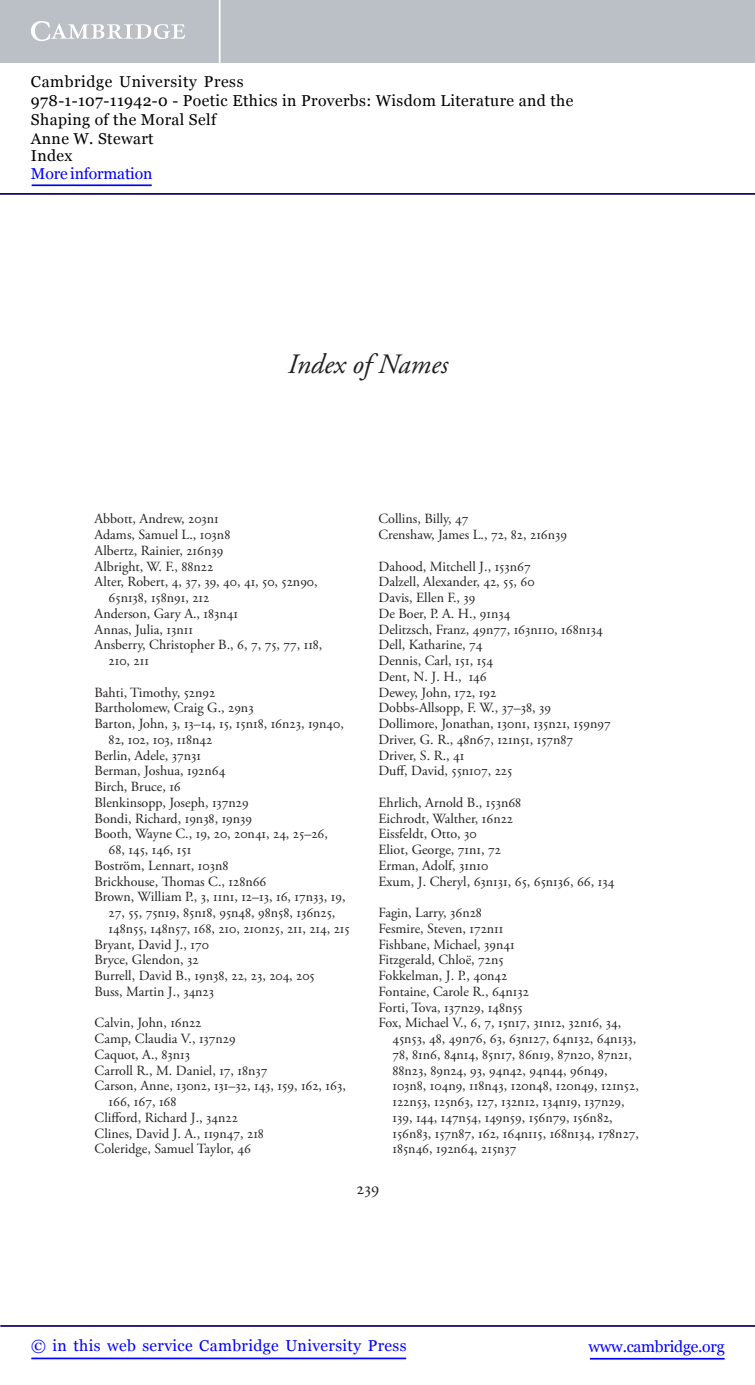
<style>
.page{position:relative;width:755px;height:1385px;background:#fff}
.page>*{position:absolute;margin:0;border:0;box-sizing:border-box;transform-origin:0 0}
.t1{font:italic 28px "Adobe Garamond Pro";color:#231f20}
.t2{font:17.5px "Adobe Garamond Pro";color:#231f20}
.t3{font:15.75px/18.9px "Georgia";letter-spacing:.025em;color:#000}
.t4{font:15.75px "Georgia";letter-spacing:.025em;color:#00f}
.t5{font:15.75px "Georgia";letter-spacing:-.015em;color:#00f}
.t6{font:15.75px "Georgia";letter-spacing:-.01em;color:#00f}
.t7{font:14px/15.8px "Adobe Garamond Pro";color:#231f20}
</style>
<div class="page">
<hr style="left:589px;top:1358px;width:135px;height:1px;background:#00f">
<hr style="left:0;top:1325px;width:754px;height:2px;background:#150666">
<hr style="left:31px;top:1357px;width:375px;height:2px;background:#00f">
<div style="left:0;top:0;width:754px;height:63px;background:#bac0c6"></div>
<svg style="left:31px;top:21px;width:154px;height:20px"></svg>
<hr style="left:219px;top:0;width:1px;height:63px;background:#fff">
<hr style="left:0;top:193px;width:754px;height:2px;background:#150666">
<hr style="left:32px;top:184px;width:120px;height:2px;background:#00f">
<p class="t3" style="left:31px;top:73px;width:543px">Cambridge University Press<br>978-1-107-11942-0 - Poetic Ethics in Proverbs: Wisdom Literature and the Shaping of the Moral Self<br>Anne W. Stewart</p>
<p class="t3" style="left:31px;top:146px;width:43px">Index</p>
<p class="t6" style="left:31px;top:164px;width:123px">More information</p>
<h1 class="t1" style="left:287px;top:353px;width:162px">Index of Names</h1>
<p class="t7" style="left:94px;top:512px;width:126px">Abbott, Andrew, 203n1</p>
<p class="t7" style="left:94px;top:528px;width:137px">Adams, Samuel L., 103n8</p>
<p class="t7" style="left:94px;top:544px;width:130px">Albertz, Rainier, 216n39</p>
<p class="t7" style="left:94px;top:559px;width:120px">Albright, W. F., 88n22</p>
<p class="t7" style="left:94px;top:575px;width:224px">Alter, Robert, 4 , 37 , 39 , 40 , 41 , 50 , 52n90 ,</p>
<p class="t7" style="left:108px;top:591px;width:102px">65n138 , 158n91 , 212</p>
<p class="t7" style="left:94px;top:607px;width:145px">Anderson, Gary A., 183n41</p>
<p class="t7" style="left:94px;top:622px;width:100px">Annas, Julia, 13n11</p>
<p class="t7" style="left:94px;top:638px;width:229px">Ansberry, Christopher B., 6 , 7 , 75 , 77 , 118 ,</p>
<p class="t7" style="left:108px;top:654px;width:42px">210 , 211</p>
<p class="t7" style="left:94px;top:685px;width:122px">Bahti, Timothy, 52n92</p>
<p class="t7" style="left:94px;top:701px;width:160px">Bartholomew, Craig G., 29n3</p>
<p class="t7" style="left:94px;top:717px;width:250px">Barton, John, 3 , 13 – 14 , 15 , 15n18 , 16n23 , 19n40 ,</p>
<p class="t7" style="left:108px;top:733px;width:105px">82 , 102 , 103 , 118n42</p>
<p class="t7" style="left:94px;top:748px;width:108px">Berlin, Adele, 37n31</p>
<p class="t7" style="left:94px;top:764px;width:132px">Berman, Joshua, 192n64</p>
<p class="t7" style="left:94px;top:780px;width:88px">Birch, Bruce, 16</p>
<p class="t7" style="left:94px;top:796px;width:155px">Blenkinsopp, Joseph, 137n29</p>
<p class="t7" style="left:94px;top:811px;width:159px">Bondi, Richard, 19n38 , 19n39</p>
<p class="t7" style="left:94px;top:827px;width:234px">Booth, Wayne C., 19 , 20 , 20n41 , 24 , 25 – 26 ,</p>
<p class="t7" style="left:108px;top:843px;width:84px">68 , 145 , 146 , 151</p>
<p class="t7" style="left:94px;top:859px;width:135px">Boström, Lennart, 103n8</p>
<p class="t7" style="left:94px;top:874px;width:173px">Brickhouse, Thomas C., 128n66</p>
<p class="t7" style="left:94px;top:890px;width:252px">Brown, William P., 3 , 11n1 , 12 – 13 , 16 , 17n33 , 19 ,</p>
<p class="t7" style="left:108px;top:906px;width:228px">27 , 55 , 75n19 , 85n18 , 95n48 , 98n58 , 136n25 ,</p>
<p class="t7" style="left:108px;top:922px;width:242px">148n55 , 148n57 , 168 , 210 , 210n25 , 211 , 214 , 215</p>
<p class="t7" style="left:94px;top:937px;width:116px">Bryant, David J., 170</p>
<p class="t7" style="left:94px;top:953px;width:105px">Bryce, Glendon, 32</p>
<p class="t7" style="left:94px;top:969px;width:221px">Burrell, David B., 19n38 , 22 , 23 , 204 , 205</p>
<p class="t7" style="left:94px;top:985px;width:121px">Buss, Martin J., 34n23</p>
<p class="t7" style="left:94px;top:1016px;width:108px">Calvin, John, 16n22</p>
<p class="t7" style="left:94px;top:1032px;width:142px">Camp, Claudia V., 137n29</p>
<p class="t7" style="left:94px;top:1048px;width:97px">Caquot, A., 83n13</p>
<p class="t7" style="left:94px;top:1063px;width:174px">Carroll R., M. Daniel, 17 , 18n37</p>
<p class="t7" style="left:94px;top:1079px;width:252px">Carson, Anne, 130n2 , 131 – 32 , 143 , 159 , 162 , 163 ,</p>
<p class="t7" style="left:108px;top:1095px;width:69px">166 , 167 , 168</p>
<p class="t7" style="left:94px;top:1111px;width:145px">Clifford, Richard J., 34n22</p>
<p class="t7" style="left:94px;top:1126px;width:171px">Clines, David J. A., 119n47 , 218</p>
<p class="t7" style="left:94px;top:1142px;width:158px">Coleridge, Samuel Taylor, 46</p>
<p class="t7" style="left:378px;top:512px;width:190px">Collins, Billy, 47<br>Crenshaw, James L., 72 , 82 , 216n39</p>
<p class="t7" style="left:378px;top:559px;width:233px">Dahood, Mitchell J., 153n67<br>Dalzell, Alexander, 42 , 55 , 60<br>Davis, Ellen F., 39<br>De Boer, P. A. H., 91n34<br>Delitzsch, Franz, 49n77 , 163n110 , 168n134<br>Dell, Katharine, 74<br>Dennis, Carl, 151 , 154<br>Dent, N. J. H., 146<br>Dewey, John, 172 , 192<br>Dobbs-Allsopp, F. W., 37 – 38 , 39<br>Dollimore, Jonathan, 130n1 , 135n21 , 159n97<br>Driver, G. R., 48n67 , 121n51 , 157n87<br>Driver, S. R., 41<br>Duff, David, 55n107 , 225</p>
<p class="t7" style="left:378px;top:796px;width:237px">Ehrlich, Arnold B., 153n68<br>Eichrodt, Walther, 16n22<br>Eissfeldt, Otto, 30<br>Eliot, George, 71n1 , 72<br>Erman, Adolf, 31n10<br>Exum, J. Cheryl, 63n131 , 65 , 65n136 , 66 , 134</p>
<p class="t7" style="left:378px;top:906px;width:105px">Fagin, Larry, 36n28</p>
<p class="t7" style="left:378px;top:922px;width:126px">Fesmire, Steven, 172n11</p>
<p class="t7" style="left:378px;top:937px;width:138px">Fishbane, Michael, 39n41</p>
<p class="t7" style="left:378px;top:953px;width:126px">Fitzgerald, Chloë, 72n5</p>
<p class="t7" style="left:378px;top:969px;width:130px">Fokkelman, J. P., 40n42</p>
<p class="t7" style="left:378px;top:985px;width:152px">Fontaine, Carole R., 64n132</p>
<p class="t7" style="left:378px;top:1000px;width:146px">Forti, Tova, 137n29 , 148n55</p>
<p class="t7" style="left:378px;top:1016px;width:244px">Fox, Michael V., 6 , 7 , 15n17 , 31n12 , 32n16 , 34 ,</p>
<p class="t7" style="left:392px;top:1032px;width:245px">45n53 , 48 , 49n76 , 63 , 63n127 , 64n132 , 64n133 ,</p>
<p class="t7" style="left:392px;top:1048px;width:241px">78 , 81n6 , 84n14 , 85n17 , 86n19 , 87n20 , 87n21 ,</p>
<p class="t7" style="left:392px;top:1063px;width:216px">88n23 , 89n24 , 93 , 94n42 , 94n44 , 96n49 ,</p>
<p class="t7" style="left:392px;top:1079px;width:248px">103n8 , 104n9 , 118n43 , 120n48 , 120n49 , 121n52 ,</p>
<p class="t7" style="left:392px;top:1095px;width:233px">122n53 , 125n63 , 127 , 132n12 , 134n19 , 137n29 ,</p>
<p class="t7" style="left:392px;top:1111px;width:221px">139 , 144 , 147n54 , 149n59 , 156n79 , 156n82 ,</p>
<p class="t7" style="left:392px;top:1126px;width:248px">156n83 , 157n87 , 162 , 164n115 , 168n134 , 178n27 ,</p>
<p class="t7" style="left:392px;top:1142px;width:125px">185n46 , 192n64 , 215n37</p>
<p class="t2" style="left:356px;top:1181px;width:24px">239</p>
<p class="t4" style="left:31px;top:1336px;width:376px">© in this web service Cambridge University Press</p>
<p class="t5" style="left:588px;top:1336px;width:137px">www.cambridge.org</p>
</div>
